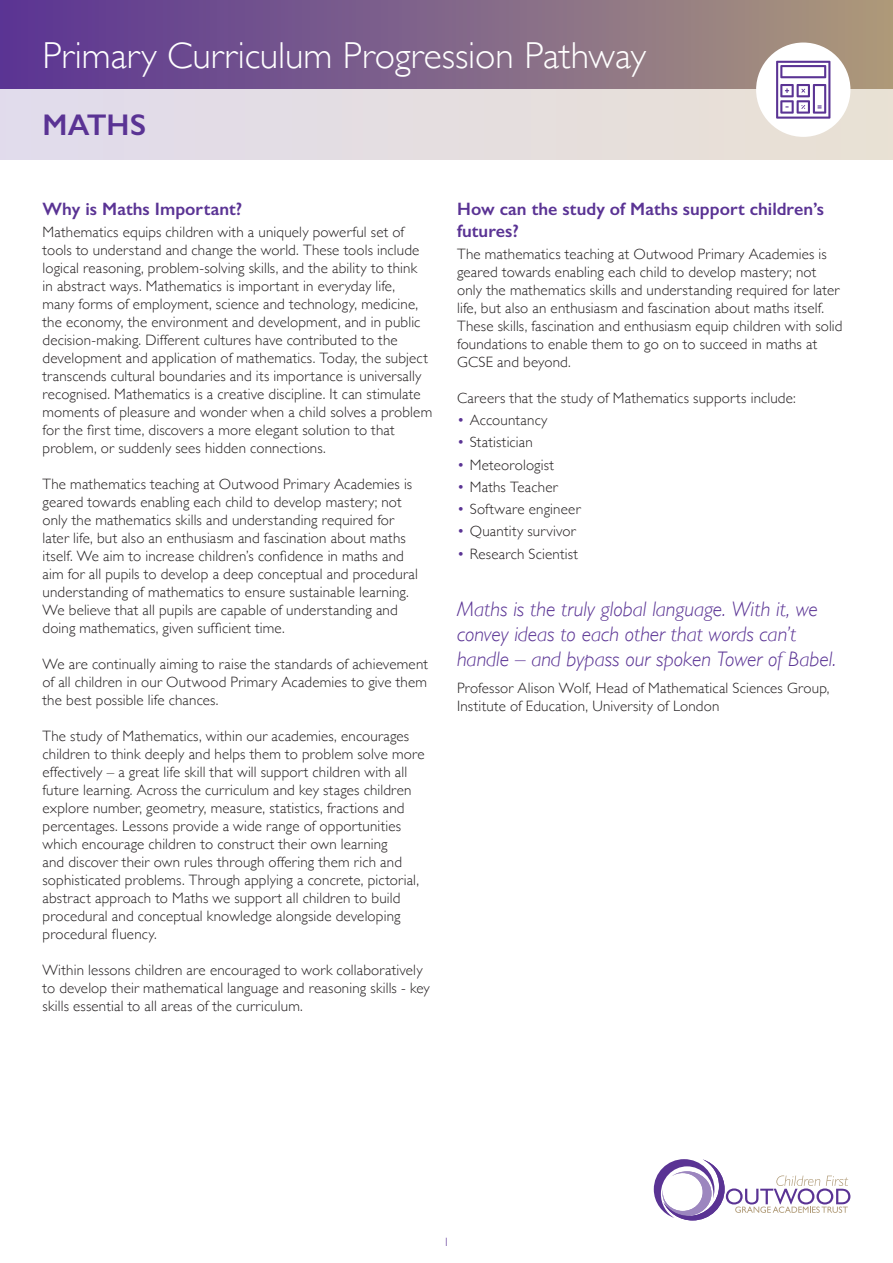
<style>
.page{position:relative;width:893px;height:1263px;background:#fff}
.page>*{position:absolute;margin:0;border:0;box-sizing:border-box;transform-origin:0 0}
.t1{font:300 37.5px "Gill Sans";color:#fff}
.t2{font:600 30px "Gill Sans";color:#5a3394}
.t3{font:italic 300 21px/25.2px "Gill Sans";color:#5a3394}
.t4{font:600 18px/21.6px "Gill Sans";letter-spacing:.005em;color:#5a3394}
.t5{font:300 15px/18px "Gill Sans";letter-spacing:.01em;color:#231f20}
.t6{font:300 12px "Gill Sans";color:#5a3394}
.s1{color:#5a3394}
</style>
<div class="page">
<svg style="left:654px;top:1159px;width:196px;height:61px"></svg>
<div style="left:0;top:0;width:893px;height:90px;background:linear-gradient(to right,#593495,#ac997c)"></div>
<div style="left:0;top:90px;width:893px;height:69px;background:#e5dee0"></div>
<div style="left:756px;top:43px;width:94px;height:94px;background:#fff;border-radius:50%"></div>
<svg style="left:776px;top:61px;width:54px;height:58px"></svg>
<p class="t1" style="left:43px;top:27px;width:605px">Primary Curriculum Progression Pathway</p>
<p class="t2" style="left:43px;top:107px;width:105px">MATHS</p>
<p class="t4" style="left:43px;top:198px;width:201px">Why is Maths Important?</p>
<p class="t5" style="left:43px;top:223px;width:391px">Mathematics equips children with a uniquely powerful set of tools to understand and change the world. These tools include logical reasoning, problem-solving skills, and the ability to think<br>in abstract ways. Mathematics is important in everyday life,<br>many forms of employment, science and technology, medicine, the economy, the environment and development, and in public decision-making. Different cultures have contributed to the development and application of mathematics. Today, the subject transcends cultural boundaries and its importance is universally recognised. Mathematics is a creative discipline. It can stimulate moments of pleasure and wonder when a child solves a problem for the first time, discovers a more elegant solution to that problem, or suddenly sees hidden connections.</p>
<p class="t5" style="left:43px;top:475px;width:377px">The mathematics teaching at Outwood Primary Academies is geared towards enabling each child to develop mastery; not only the mathematics skills and understanding required for later life, but also an enthusiasm and fascination about maths itself. We aim to increase children’s confidence in maths and aim for all pupils to develop a deep conceptual and procedural understanding of mathematics to ensure sustainable learning.</p>
<p class="t5" style="left:43px;top:601px;width:357px">We believe that all pupils are capable of understanding and</p>
<p class="t5" style="left:43px;top:619px;width:244px">doing mathematics, given sufficient time.</p>
<p class="t5" style="left:43px;top:655px;width:387px;text-align:justify">We are continually aiming to raise the standards of achievement of all children in our Outwood Primary Academies to give them the best possible life chances.</p>
<p class="t5" style="left:43px;top:727px;width:384px">The study of Mathematics, within our academies, encourages children to think deeply and helps them to problem solve more effectively – a great life skill that will support children with all future learning. Across the curriculum and key stages children explore number, geometry, measure, statistics, fractions and percentages. Lessons provide a wide range of opportunities which encourage children to construct their own learning<br>and discover their own rules through offering them rich and sophisticated problems. Through applying a concrete, pictorial, abstract approach to Maths we support all children to build procedural and conceptual knowledge alongside developing procedural fluency.</p>
<p class="t5" style="left:43px;top:961px;width:389px">Within lessons children are encouraged to work collaboratively to develop their mathematical language and reasoning skills - key skills essential to all areas of the curriculum.</p>
<p class="t4" style="left:457px;top:198px;width:368px">How can the study of Maths support children’s futures?</p>
<p class="t5" style="left:457px;top:244px;width:387px">The mathematics teaching at Outwood Primary Academies is geared towards enabling each child to develop mastery; not only the mathematics skills and understanding required for later life, but also an enthusiasm and fascination about maths itself.<br>These skills, fascination and enthusiasm equip children with solid foundations to enable them to go on to succeed in maths at GCSE and beyond.</p>
<p class="t5" style="left:457px;top:388px;width:340px">Careers that the study of Mathematics supports include:</p>
<p class="t5" style="left:457px;top:411px;width:92px"><span class="s1">•</span> Accountancy</p>
<p class="t5" style="left:457px;top:433px;width:77px"><span class="s1">•</span> Statistician</p>
<p class="t5" style="left:457px;top:455px;width:98px"><span class="s1">•</span> Meteorologist</p>
<p class="t5" style="left:457px;top:477px;width:102px"><span class="s1">•</span> Maths Teacher</p>
<p class="t5" style="left:457px;top:500px;width:125px"><span class="s1">•</span> Software engineer</p>
<p class="t5" style="left:457px;top:522px;width:120px"><span class="s1">•</span> Quantity survivor</p>
<p class="t5" style="left:457px;top:544px;width:122px"><span class="s1">•</span> Research Scientist</p>
<p class="t3" style="left:457px;top:596px;width:380px">Maths is the truly global language. With it, we convey ideas to each other that words can’t handle – and bypass our spoken Tower of Babel.</p>
<p class="t5" style="left:457px;top:678px;width:374px">Professor Alison Wolf, Head of Mathematical Sciences Group,<br>Institute of Education, University of London</p>
<p class="t6" style="left:443px;top:1232px;width:7px">1</p>
</div>
